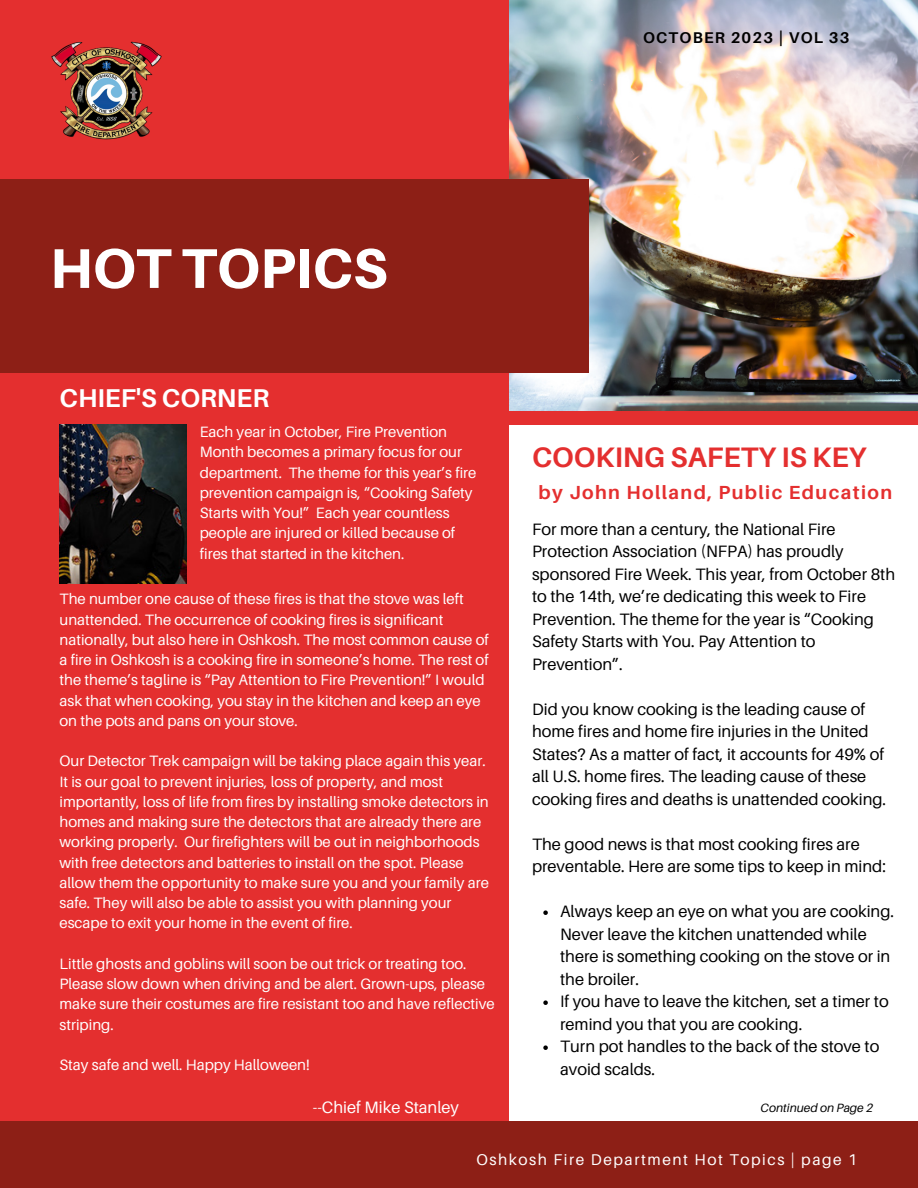
<style>
.page{position:relative;width:918px;height:1188px;background:#fff}
.page>*{position:absolute;margin:0;border:0;box-sizing:border-box;transform-origin:0 0}
.t1{font:800 56.1px "Aileron";color:#fff}
.t2{font:700 28.2px "Aileron";color:#e42f2f}
.t3{font:700 25.8px "Aileron";color:#fff}
.t4{font:700 18.9px "Aileron";letter-spacing:.075em;color:#e42f2f}
.t5{font:16.5px/22.5px "Aileron";color:#000}
.t6{font:16.5px "Aileron";color:#fff}
.t7{font:15.6px "Aileron";letter-spacing:.1em;color:#fff}
.t8{font:700 15.6px "Aileron";letter-spacing:.08em;color:#000}
.t9{font:15px/20.2px "Aileron";color:#fff}
.t10{font:italic 12px "Aileron";color:#000}
</style>
<div class="page">
<img style="left:508px;top:0;width:410px;height:411px">
<div style="left:0;top:0;width:508px;height:1188px;background:#e42f2f"></div>
<div style="left:0;top:1122px;width:918px;height:66px;background:#8d1f16"></div>
<div style="left:352px;top:411px;width:566px;height:14px;background:#e42f2f"></div>
<img style="left:60px;top:424px;width:127px;height:160px">
<img style="left:51px;top:41px;width:111px;height:99px">
<div style="left:0;top:179px;width:589px;height:194px;background:#8d1f16"></div>
<svg style="left:543px;top:910px;width:5px;height:5px"></svg>
<svg style="left:543px;top:1000px;width:5px;height:5px"></svg>
<svg style="left:543px;top:1045px;width:5px;height:5px"></svg>
<p class="t8" style="left:643px;top:28px;width:208px">OCTOBER 2023 | VOL 33</p>
<p class="t1" style="left:50px;top:234px;width:339px">HOT TOPICS</p>
<p class="t3" style="left:60px;top:382px;width:211px">CHIEF'S CORNER</p>
<p class="t9" style="left:200px;top:422px;width:278px">Each year in October, Fire Prevention Month becomes a primary focus for our department. The theme for this year’s fire prevention campaign is, “Cooking Safety Starts with You!” Each year countless people are injured or killed because of fires that started in the kitchen.</p>
<p class="t9" style="left:60px;top:589px;width:431px">The number one cause of these fires is that the stove was left unattended. The occurrence of cooking fires is significant nationally, but also here in Oshkosh. The most common cause of a fire in Oshkosh is a cooking fire in someone’s home. The rest of the theme’s tagline is “Pay Attention to Fire Prevention!” I would ask that when cooking, you stay in the kitchen and keep an eye on the pots and pans on your stove.</p>
<p class="t9" style="left:60px;top:751px;width:431px">Our Detector Trek campaign will be taking place again this year.<br>It is our goal to prevent injuries, loss of property, and most importantly, loss of life from fires by installing smoke detectors in homes and making sure the detectors that are already there are working properly. Our firefighters will be out in neighborhoods with free detectors and batteries to install on the spot. Please allow them the opportunity to make sure you and your family are safe. They will also be able to assist you with planning your escape to exit your home in the event of fire.</p>
<p class="t9" style="left:60px;top:953px;width:437px">Little ghosts and goblins will soon be out trick or treating too.<br>Please slow down when driving and be alert. Grown-ups, please make sure their costumes are fire resistant too and have reflective striping.</p>
<p class="t9" style="left:60px;top:1054px;width:252px">Stay safe and well. Happy Halloween!</p>
<p class="t6" style="left:313px;top:1097px;width:148px">--Chief Mike Stanley</p>
<p class="t2" style="left:532px;top:440px;width:336px">COOKING SAFETY IS KEY</p>
<p class="t4" style="left:539px;top:481px;width:355px">by John Holland, Public Education</p>
<p class="t5" style="left:532px;top:517px;width:365px">For more than a century, the National Fire Protection Association (NFPA) has proudly sponsored Fire Week. This year, from October 8th to the 14th, we’re dedicating this week to Fire Prevention. The theme for the year is “Cooking Safety Starts with You. Pay Attention to Prevention”.</p>
<p class="t5" style="left:532px;top:697px;width:356px">Did you know cooking is the leading cause of home fires and home fire injuries in the United States? As a matter of fact, it accounts for 49% of all U.S. home fires. The leading cause of these cooking fires and deaths is unattended cooking.</p>
<p class="t5" style="left:532px;top:832px;width:355px">The good news is that most cooking fires are preventable. Here are some tips to keep in mind:</p>
<p class="t5" style="left:560px;top:900px;width:336px">Always keep an eye on what you are cooking.<br>Never leave the kitchen unattended while there is something cooking on the stove or in the broiler.</p>
<p class="t5" style="left:560px;top:990px;width:330px">If you have to leave the kitchen, set a timer to remind you that you are cooking.</p>
<p class="t5" style="left:560px;top:1035px;width:321px">Turn pot handles to the back of the stove to avoid scalds.</p>
<p class="t10" style="left:760px;top:1101px;width:114px">Continued on Page 2</p>
<p class="t7" style="left:476px;top:1150px;width:382px">Oshkosh Fire Department Hot Topics | page 1</p>
</div>
